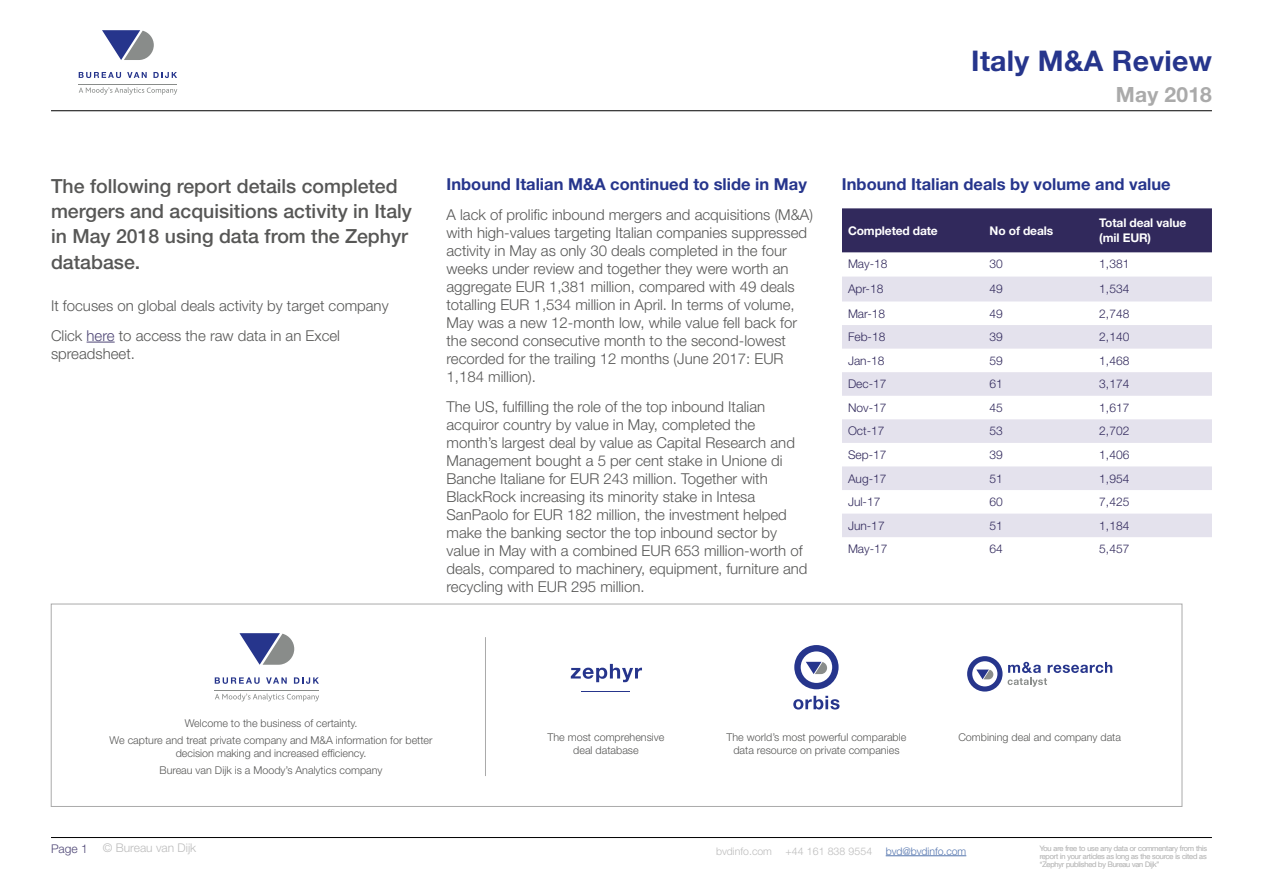
<style>
.page{position:relative;width:1263px;height:893px;background:#fff}
.page>*{position:absolute;margin:0;border:0;box-sizing:border-box;transform-origin:0 0}
.t1{font:700 28.5px "Helvetica Neue LTW1 G";letter-spacing:.01em;color:#26358c}
.t2{font:700 21px "Helvetica Neue LTW1 G";letter-spacing:.01em;color:#aaa}
.t3{font:500 19.5px/25.3px "Helvetica Neue LTW1 G";color:#575756}
.t4{font:700 16.5px "Helvetica Neue LTW1 G";color:#26358c}
.t5{font:300 15px/18px "Helvetica Neue LT Std";color:#575756}
.t6{font:300 12px "Helvetica Neue LT Std";color:#31295c}
.t7{font:700 12px/14.4px "Helvetica Neue LTW1 G";letter-spacing:-.01em;color:#fff}
.t8{font:300 12px "Helvetica Neue LT Std";color:#bcbcbc}
.t9{font:300 12px "Helvetica Neue LT Std";color:#4f4776}
.t10{font:300 10.8px/12.9px "Helvetica Neue LT Std";color:#575756;text-align:center}
.t11{font:300 10.5px "Helvetica Neue LT Std";letter-spacing:.005em;color:#bcbcbc}
.t12{font:300 10.5px "Helvetica Neue LT Std";letter-spacing:-.005em;color:#5576af}
.t13{font:300 7.5px/8.2px "Helvetica Neue LT Std";letter-spacing:-.015em;color:#bcbcbc;text-align:justify}
.s1{color:#4f4776}
</style>
<div class="page">
<hr style="left:886px;top:855px;width:80px;height:1px;background:#5576af">
<hr style="left:51px;top:110px;width:1161px;height:1px;background:#000">
<hr style="left:51px;top:837px;width:1161px;height:1px;background:#000">
<svg style="left:102px;top:30px;width:52px;height:30px"></svg>
<svg style="left:79px;top:72px;width:42px;height:6px"></svg>
<svg style="left:127px;top:72px;width:20px;height:6px"></svg>
<svg style="left:153px;top:72px;width:24px;height:6px"></svg>
<hr style="left:79px;top:84px;width:98px;height:1px;background:#898c8a">
<svg style="left:79px;top:87px;width:98px;height:8px"></svg>
<svg style="left:87px;top:342px;width:28px;height:1px"></svg>
<div style="left:842px;top:208px;width:370px;height:44px;background:#31295c"></div>
<svg style="left:842px;top:277px;width:370px;height:260px;fill:#e4e2ed"></svg>
<div style="left:51px;top:604px;width:1131px;height:203px;border:1px solid #aaa"></div>
<hr style="left:485px;top:637px;width:1px;height:139px;background:#aaa">
<svg style="left:239px;top:633px;width:55px;height:32px"></svg>
<svg style="left:215px;top:677px;width:45px;height:7px"></svg>
<svg style="left:266px;top:677px;width:21px;height:7px"></svg>
<svg style="left:294px;top:677px;width:25px;height:7px"></svg>
<hr style="left:215px;top:690px;width:104px;height:1px;background:#898c8a">
<svg style="left:215px;top:693px;width:104px;height:8px"></svg>
<svg style="left:571px;top:664px;width:71px;height:18px"></svg>
<hr style="left:581px;top:691px;width:49px;height:1px;background:#26358c">
<svg style="left:794px;top:645px;width:44px;height:44px"></svg>
<svg style="left:793px;top:696px;width:46px;height:13px"></svg>
<svg style="left:967px;top:656px;width:145px;height:36px"></svg>
<h3 class="t3" style="left:51px;top:173px;width:363px">The following report details completed mergers and acquisitions activity in Italy in May 2018 using data from the Zephyr database.</h3>
<p class="t5" style="left:51px;top:290px;width:339px;line-height:30px">It focuses on global deals activity by target company<br>Click <span class="s1">here</span> to access the raw data in an Excel</p>
<p class="t5" style="left:51px;top:344px;width:85px">spreadsheet.</p>
<p class="t4" style="left:446px;top:174px;width:362px">Inbound Italian M&amp;A continued to slide in May</p>
<p class="t5" style="left:446px;top:206px;width:368px">A lack of prolific inbound mergers and acquisitions (M&amp;A) with high-values targeting Italian companies suppressed activity in May as only 30 deals completed in the four weeks under review and together they were worth an aggregate EUR 1,381 million, compared with 49 deals totalling EUR 1,534 million in April. In terms of volume, May was a new 12-month low, while value fell back for the second consecutive month to the second-lowest recorded for the trailing 12 months (June 2017: EUR 1,184 million).</p>
<p class="t5" style="left:446px;top:398px;width:362px">The US, fulfilling the role of the top inbound Italian acquiror country by value in May, completed the month’s largest deal by value as Capital Research and Management bought a 5 per cent stake in Unione di Banche Italiane for EUR 243 million. Together with BlackRock increasing its minority stake in Intesa SanPaolo for EUR 182 million, the investment helped make the banking sector the top inbound sector by value in May with a combined EUR 653 million-worth of deals, compared to machinery, equipment, furniture and recycling with EUR 295 million.</p>
<h1 class="t1" style="left:971px;top:43px;width:242px">Italy M&amp;A Review</h1>
<h2 class="t2" style="left:1116px;top:82px;width:98px">May 2018</h2>
<p class="t4" style="left:842px;top:174px;width:330px">Inbound Italian deals by volume and value</p>
<p class="t7" style="left:848px;top:223px;width:91px">Completed date</p>
<p class="t7" style="left:989px;top:223px;width:65px">No of deals</p>
<p class="t7" style="left:1099px;top:216px;width:88px">Total deal value (mil EUR)</p>
<p class="t6" style="left:848px;top:257px;width:41px">May-18</p>
<p class="t6" style="left:989px;top:257px;width:15px">30</p>
<p class="t6" style="left:1099px;top:257px;width:32px">1,381</p>
<p class="t6" style="left:848px;top:281px;width:37px">Apr-18</p>
<p class="t6" style="left:989px;top:281px;width:15px">49</p>
<p class="t6" style="left:1099px;top:281px;width:32px">1,534</p>
<p class="t6" style="left:848px;top:306px;width:39px">Mar-18</p>
<p class="t6" style="left:989px;top:306px;width:15px">49</p>
<p class="t6" style="left:1099px;top:306px;width:32px">2,748</p>
<p class="t6" style="left:848px;top:329px;width:39px">Feb-18</p>
<p class="t6" style="left:989px;top:329px;width:15px">39</p>
<p class="t6" style="left:1099px;top:329px;width:32px">2,140</p>
<p class="t6" style="left:848px;top:353px;width:38px">Jan-18</p>
<p class="t6" style="left:989px;top:353px;width:15px">59</p>
<p class="t6" style="left:1099px;top:353px;width:32px">1,468</p>
<p class="t6" style="left:848px;top:377px;width:40px">Dec-17</p>
<p class="t6" style="left:989px;top:377px;width:15px">61</p>
<p class="t6" style="left:1099px;top:377px;width:32px">3,174</p>
<p class="t6" style="left:848px;top:400px;width:40px">Nov-17</p>
<p class="t6" style="left:989px;top:400px;width:15px">45</p>
<p class="t6" style="left:1099px;top:400px;width:32px">1,617</p>
<p class="t6" style="left:848px;top:424px;width:38px">Oct-17</p>
<p class="t6" style="left:989px;top:424px;width:15px">53</p>
<p class="t6" style="left:1099px;top:424px;width:32px">2,702</p>
<p class="t6" style="left:848px;top:447px;width:40px">Sep-17</p>
<p class="t6" style="left:989px;top:447px;width:15px">39</p>
<p class="t6" style="left:1099px;top:447px;width:32px">1,406</p>
<p class="t6" style="left:848px;top:471px;width:40px">Aug-17</p>
<p class="t6" style="left:989px;top:471px;width:15px">51</p>
<p class="t6" style="left:1099px;top:471px;width:32px">1,954</p>
<p class="t6" style="left:848px;top:494px;width:34px">Jul-17</p>
<p class="t6" style="left:989px;top:494px;width:15px">60</p>
<p class="t6" style="left:1099px;top:494px;width:32px">7,425</p>
<p class="t6" style="left:848px;top:518px;width:38px">Jun-17</p>
<p class="t6" style="left:989px;top:518px;width:15px">51</p>
<p class="t6" style="left:1099px;top:518px;width:32px">1,184</p>
<p class="t6" style="left:848px;top:542px;width:41px">May-17</p>
<p class="t6" style="left:989px;top:542px;width:15px">64</p>
<p class="t6" style="left:1099px;top:542px;width:32px">5,457</p>
<p class="t10" style="left:110px;top:714px;width:324px;line-height:17.1px">Welcome to the business of certainty.<br>We capture and treat private company and M&amp;A information for better</p>
<p class="t10" style="left:160px;top:745px;width:225px;line-height:17.1px">decision making and increased efficiency.<br>Bureau van Dijk is a Moody’s Analytics company</p>
<p class="t9" style="left:51px;top:841px;width:38px">Page 1</p>
<p class="t8" style="left:103px;top:840px;width:95px">© Bureau van Dijk</p>
<p class="t10" style="left:547px;top:731px;width:119px">The most comprehensive deal database</p>
<p class="t10" style="left:726px;top:731px;width:181px">The world’s most powerful comparable data resource on private companies</p>
<p class="t10" style="left:958px;top:731px;width:164px">Combining deal and company data</p>
<p class="t11" style="left:716px;top:844px;width:58px">bvdinfo.com</p>
<p class="t11" style="left:785px;top:844px;width:88px">+44 161 838 9554</p>
<p class="t12" style="left:886px;top:844px;width:82px">bvd@bvdinfo.com</p>
<p class="t13" style="left:1040px;top:844px;width:169px">You are free to use any data or commentary from this report in your articles as long as the source is cited as “Zephyr published by Bureau van Dijk”</p>
</div>
